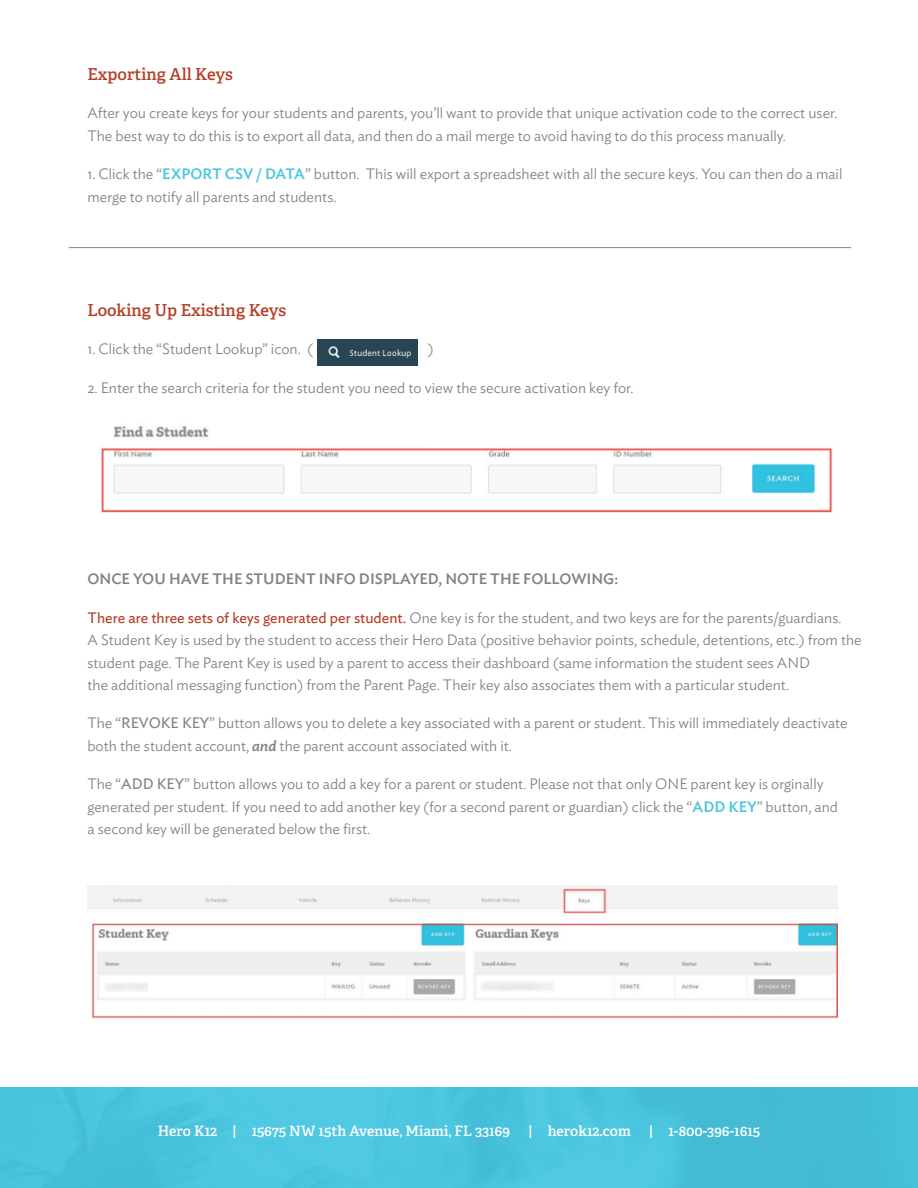
<style>
.page{position:relative;width:918px;height:1188px;background:#fff}
.page>*{position:absolute;margin:0;border:0;box-sizing:border-box;transform-origin:0 0}
.t1{font:600 16.5px "Adelle";color:#b34129}
.t2{font:300 15px/22.5px "Ideal Sans";color:#808285}
.t3{font:500 15px "Ideal Sans";color:#808285}
.t4{font:600 14.25px "Adelle";color:#fff}
.s1{font-weight:500;color:#4cc6e0}
.s2{font-weight:400;color:#b34129}
.s3{font-weight:400}
.s4{font-weight:500;font-style:italic}
</style>
<div class="page">
<img style="left:101px;top:426px;width:732px;height:87px">
<img style="left:87px;top:885px;width:751px;height:134px">
<img style="left:317px;top:339px;width:101px;height:27px">
<div style="left:430px;top:405px;width:63px;height:42px;background:#fff"></div>
<img style="left:0;top:1088px;width:918px;height:100px">
<hr style="left:69px;top:247px;width:782px;height:1px;background:#808285">
<p class="t1" style="left:87px;top:64px;width:147px">Exporting All Keys</p>
<p class="t2" style="left:87px;top:101px;width:751px">After you create keys for your students and parents, you’ll want to provide that unique activation code to the correct user.<br>The best way to do this is to export all data, and then do a mail merge to avoid having to do this process manually.</p>
<p class="t2" style="left:87px;top:161px;width:756px">1. Click the “<span class="s1">EXPORT CSV / DATA</span>” button. This will export a spreadsheet with all the secure keys. You can then do a mail merge to notify all parents and students.</p>
<p class="t1" style="left:87px;top:300px;width:200px">Looking Up Existing Keys</p>
<p class="t2" style="left:87px;top:336px;width:227px">1. Click the “Student Lookup” icon. (</p>
<p class="t2" style="left:428px;top:336px;width:7px">)</p>
<p class="t2" style="left:87px;top:375px;width:548px">2. Enter the search criteria for the student you need to view the secure activation key for.</p>
<p class="t3" style="left:87px;top:567px;width:532px">ONCE YOU HAVE THE STUDENT INFO DISPLAYED, NOTE THE FOLLOWING:</p>
<p class="t2" style="left:87px;top:605px;width:776px"><span class="s2">There are three sets of keys generated per student.</span> One key is for the student, and two keys are for the parents/guardians.<br>A Student Key is used by the student to access their Hero Data (positive behavior points, schedule, detentions, etc.) from the student page. The Parent Key is used by a parent to access their dashboard (same information the student sees AND<br>the additional messaging function) from the Parent Page. Their key also associates them with a particular student.</p>
<p class="t2" style="left:87px;top:711px;width:762px">The “<span class="s3">REVOKE KEY</span>” button allows you to delete a key associated with a parent or student. This will immediately deactivate both the student account, <span class="s4">and</span> the parent account associated with it.</p>
<p class="t2" style="left:87px;top:772px;width:752px">The “<span class="s3">ADD KEY</span>” button allows you to add a key for a parent or student. Please not that only ONE parent key is orginally generated per student. If you need to add another key (for a second parent or guardian) click the “<span class="s1">ADD KEY</span>” button, and a second key will be generated below the first.</p>
<p class="t4" style="left:158px;top:1122px;width:354px">Hero K12 | 15675 NW 15th Avenue, Miami, FL 33169</p>
<p class="t4" style="left:528px;top:1122px;width:104px">| herok12.com</p>
<p class="t4" style="left:649px;top:1122px;width:113px">| 1-800-396-1615</p>
</div>
